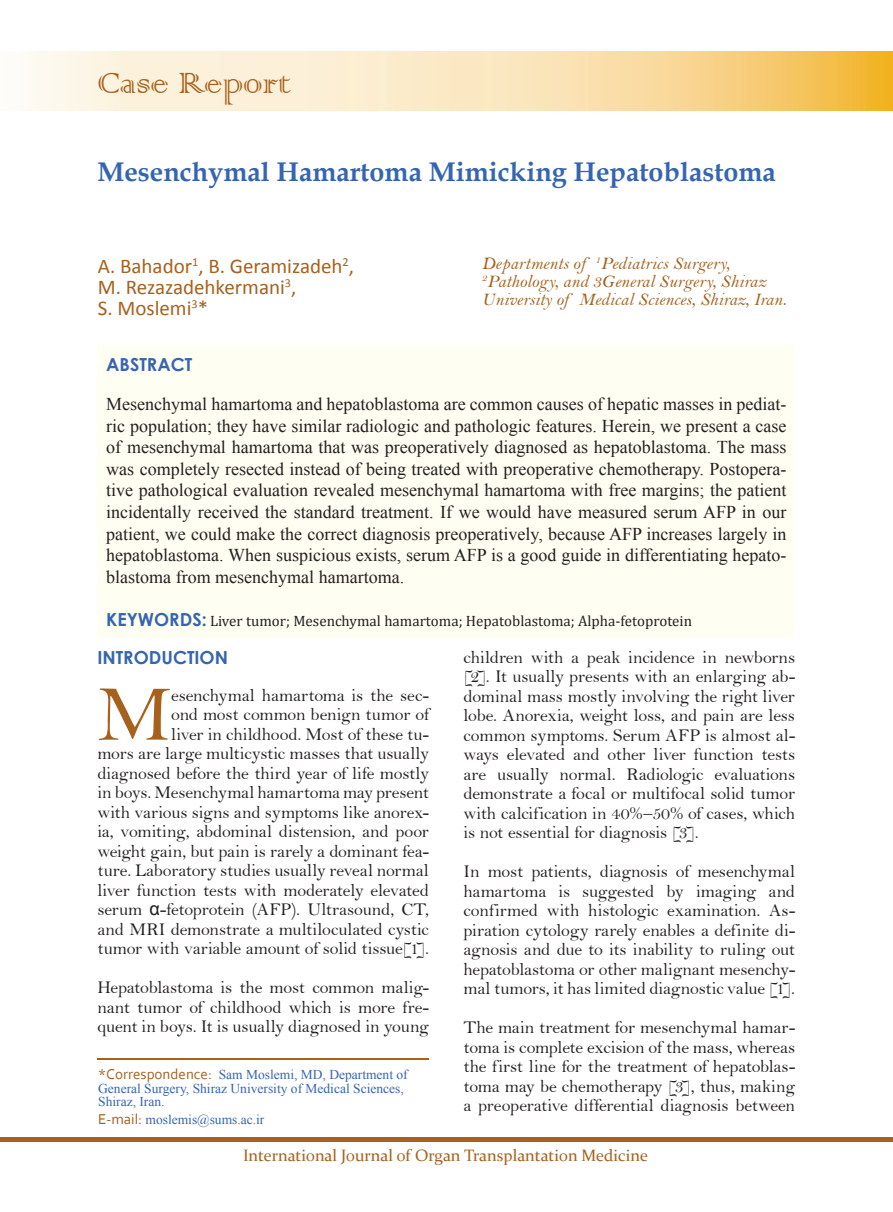
<style>
.page{position:relative;width:893px;height:1212px;background:#fff}
.page>*{position:absolute;margin:0;border:0;box-sizing:border-box;transform-origin:0 0}
.Body_first_Para{font:79.65px "Bell";color:#a6611c}
.Type_of_Article{font:39px "Colonna";color:#a6611c}
.t1{font:700 27px "Book Antiqua";color:#3665b0}
.Authors{font:21px/21px "Calibri";color:#a6611c}
.Body{font:18px/19.5px "Bell";letter-spacing:-.01em;color:#231f20;text-align:justify}
.Non_structured_Abstr{font:18px/21.6px "Times New Roman";color:#231f20;text-align:justify}
.Body_first_Para-2{font:18px/19.5px "Bell";letter-spacing:-.01em;color:#231f20;text-align:right}
.Affiliation{font:18px/18px "Bell MT Italic";color:#a6611c}
.Heading{font:700 18px "Century Gothic";color:#3665b0}
.t2{font:16.5px "Constantia";color:#a6611c}
.Key_word{font:15px "Cambria";color:#231f20}
.Corespondence{font:13.5px/13.5px "Times New Roman";color:#3665b0}
.s1{font-family:"Century Gothic";font-weight:700;font-size:18px;color:#3665b0}
.s2{font-family:"Arial"}
.s3{font-family:"Corbel";font-size:15px;color:#a6611c}
</style>
<div class="page">
<div style="left:0;top:1137px;width:893px;height:5px;background:#a6611c"></div>
<img style="left:30px;top:52px;width:863px;height:59px">
<div style="left:98px;top:346px;width:697px;height:292px;background:#fffef2"></div>
<hr style="left:97px;top:1058px;width:332px;height:2px;background:#a6611c">
<p class="Type_of_Article" style="left:97px;top:57px;width:196px">Case Report</p>
<p class="t1" style="left:97px;top:154px;width:680px">Mesenchymal Hamartoma Mimicking Hepatoblastoma</p>
<p class="Authors" style="left:98px;top:256px;width:258px">A. Bahador<sup>1</sup>, B. Geramizadeh<sup>2</sup>,<br>M. Rezazadehkermani<sup>3</sup>,<br>S. Moslemi<sup>3</sup>*</p>
<p class="Affiliation" style="left:482px;top:255px;width:306px">Departments of <sup>1</sup>Pediatrics Surgery,<br><sup>2</sup>Pathology, and 3General Surgery, Shiraz<br>University of Medical Sciences, Shiraz, Iran.</p>
<p class="Heading" style="left:106px;top:351px;width:88px">ABSTRACT</p>
<p class="Non_structured_Abstr" style="left:106px;top:393px;width:682px">Mesenchymal hamartoma and hepatoblastoma are common causes of hepatic masses in pediat&shy;ric population; they have similar radiologic and pathologic features. Herein, we present a case of mesenchymal hamartoma that was preoperatively diagnosed as hepatoblastoma. The mass was completely resected instead of being treated with preoperative chemotherapy. Postopera&shy;tive pathological evaluation revealed mesenchymal hamartoma with free margins; the patient incidentally received the standard treatment. If we would have measured serum AFP in our patient, we could make the correct diagnosis preoperatively, because AFP increases largely in hepatoblastoma. When suspicious exists, serum AFP is a good guide in differentiating hepato&shy;blastoma from mesenchymal hamartoma.</p>
<p class="Key_word" style="left:106px;top:612px;width:587px"><span class="s1">KEYWORDS:</span> Liver tumor; Mesenchymal hamartoma; Hepatoblastoma; Alpha-fetoprotein</p>
<p class="Heading" style="left:97px;top:644px;width:132px">INTRODUCTION</p>
<p class="Body_first_Para" style="left:97px;top:667px;width:75px">M</p>
<p class="Body_first_Para-2" style="left:97px;top:685px;width:333px">esenchymal hamartoma is the sec-<br>ond most common benign tumor of<br>liver in childhood. Most of these tu-<br>mors are large multicystic masses that usually diagnosed before the third year of life mostly in boys. Mesenchymal hamartoma may present with various signs and symptoms like anorex&shy;ia, vomiting, abdominal distension, and poor weight gain, but pain is rarely a dominant fea&shy;ture. Laboratory studies usually reveal normal liver function tests with moderately elevated serum <span class="s2">α</span>-fetoprotein (AFP). Ultrasound, CT, and MRI demonstrate a multiloculated cystic tumor with variable amount of solid tissue[1].</p>
<p class="Body" style="left:97px;top:978px;width:333px">Hepatoblastoma is the most common malig&shy;nant tumor of childhood which is more fre&shy;quent in boys. It is usually diagnosed in young</p>
<p class="Corespondence" style="left:98px;top:1068px;width:311px"><span class="s3">*Correspondence:</span> Sam Moslemi, MD, Department of<br>General Surgery, Shiraz University of Medical Sciences,<br>Shiraz, Iran.</p>
<p class="Corespondence" style="left:98px;top:1112px;width:168px"><span class="s3">E-mail:</span> moslemis@sums.ac.ir</p>
<p class="Body" style="left:463px;top:647px;width:333px">children with a peak incidence in newborns [2]. It usually presents with an enlarging ab&shy;dominal mass mostly involving the right liver lobe. Anorexia, weight loss, and pain are less common symptoms. Serum AFP is almost al&shy;ways elevated and other liver function tests are usually normal. Radiologic evaluations demonstrate a focal or multifocal solid tumor with calcification in 40%–50% of cases, which is not essential for diagnosis [3].</p>
<p class="Body" style="left:463px;top:862px;width:333px">In most patients, diagnosis of mesenchymal hamartoma is suggested by imaging and confirmed with histologic examination. As&shy;piration cytology rarely enables a definite di&shy;agnosis and due to its inability to ruling out hepatoblastoma or other malignant mesenchy&shy;mal tumors, it has limited diagnostic value [1].</p>
<p class="Body" style="left:463px;top:1018px;width:333px">The main treatment for mesenchymal hamar&shy;toma is complete excision of the mass, whereas the first line for the treatment of hepatoblas&shy;toma may be chemotherapy [3], thus, making a preoperative differential diagnosis between</p>
<p class="t2" style="left:243px;top:1144px;width:406px">International Journal of Organ Transplantation Medicine</p>
</div>
